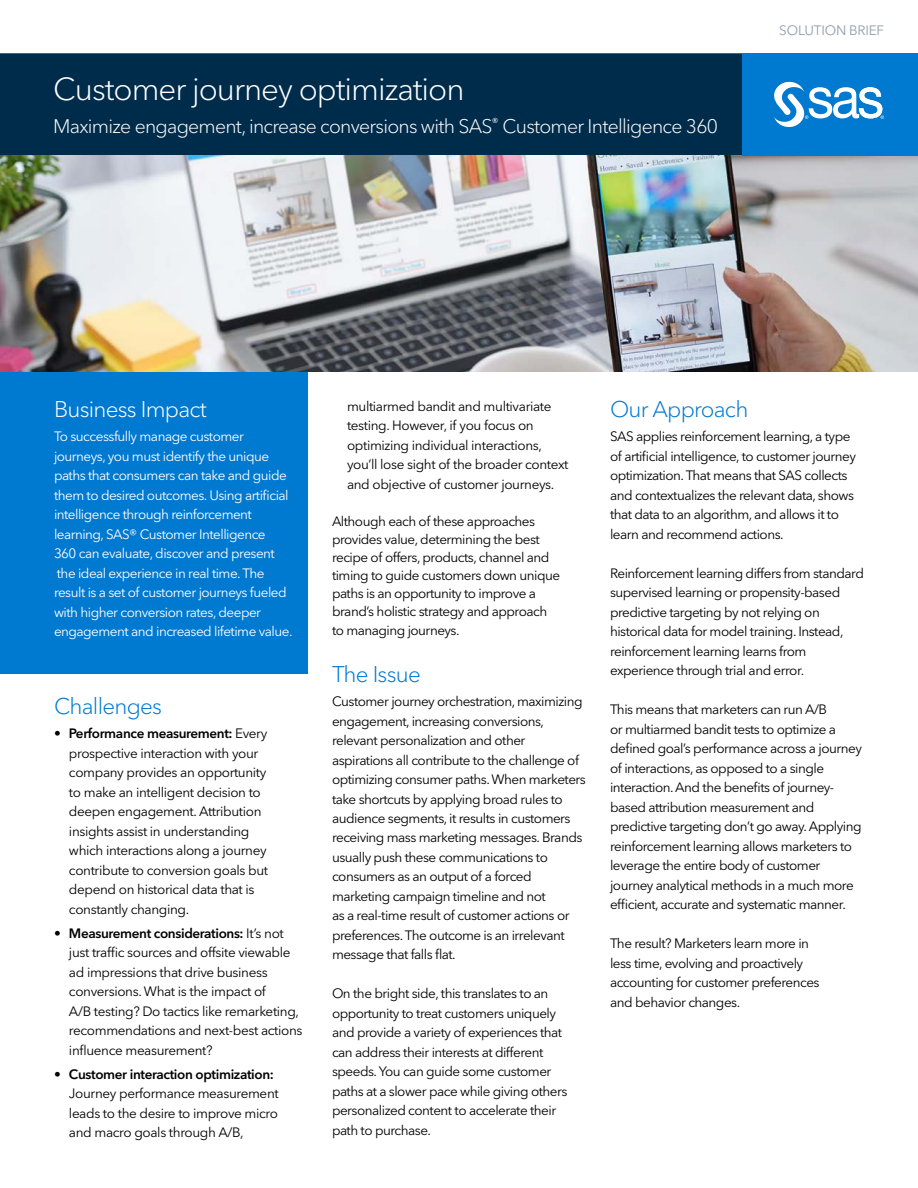
<style>
.page{position:relative;width:918px;height:1188px;background:#fff}
.page>*{position:absolute;margin:0;border:0;box-sizing:border-box;transform-origin:0 0}
.t1{font:300 31.5px "Avenir Next W1 G";letter-spacing:-.03em;color:#fff}
.t2{font:300 22.5px "Avenir Next W1 G";letter-spacing:-.035em;color:#0079d1}
.t3{font:300 22.5px "Avenir Next W1 G";letter-spacing:-.035em;color:#fff}
.t4{font:300 19.5px "Avenir Next W1 G";letter-spacing:-.04em;color:#fff}
.t5{font:13.5px/19.5px "Avenir Next W1 G";letter-spacing:-.035em;color:#000}
.t6{font:13.5px/19.5px "Avenir Next W1 G";letter-spacing:-.04em;color:#fff}
.t7{font:600 13.5px "Avenir Next W1 G";letter-spacing:-.03em;color:#000}
.t8{font:13.5px "Avenir Next W1 G";letter-spacing:-.015em;color:#8e9dad}
.s1{font-weight:600}
</style>
<div class="page">
<div style="left:0;top:372px;width:308px;height:302px;background:#0079d1"></div>
<div style="left:0;top:54px;width:750px;height:101px;background:#002c4b"></div>
<div style="left:0;top:53px;width:751px;height:103px;border:2px solid #002c4b"></div>
<img style="left:0;top:156px;width:918px;height:216px">
<div style="left:742px;top:53px;width:176px;height:103px;background:#0079d1"></div>
<svg style="left:774px;top:81px;width:110px;height:46px"></svg>
<h1 class="t1" style="left:53px;top:70px;width:413px">Customer journey optimization</h1>
<h3 class="t4" style="left:53px;top:114px;width:666px">Maximize engagement, increase conversions with SAS<sup>®</sup> Customer Intelligence 360</h3>
<p class="t8" style="left:779px;top:22px;width:106px">SOLUTION BRIEF</p>
<h2 class="t3" style="left:54px;top:396px;width:154px">Business Impact</h2>
<p class="t6" style="left:54px;top:427px;width:240px">To successfully manage customer journeys, you must identify the unique paths that consumers can take and guide them to desired outcomes. Using artificial intelligence through reinforcement learning, SAS® Customer Intelligence<br>360 can evaluate, discover and present the ideal experience in real time. The result is a set of customer journeys fueled with higher conversion rates, deeper engagement and increased lifetime value.</p>
<h2 class="t2" style="left:54px;top:693px;width:109px">Challenges</h2>
<p class="t5" style="left:69px;top:724px;width:201px;text-indent:-15px"><span class="s1">• Performance measurement:</span> Every prospective interaction with your company provides an opportunity to make an intelligent decision to deepen engagement. Attribution insights assist in understanding which interactions along a journey contribute to conversion goals but depend on historical data that is constantly changing.</p>
<p class="t5" style="left:69px;top:923px;width:235px;text-indent:-15px"><span class="s1">• Measurement considerations:</span> It’s not just traffic sources and offsite viewable ad impressions that drive business conversions. What is the impact of<br>A/B testing? Do tactics like remarketing, recommendations and next-best actions influence measurement?</p>
<p class="t7" style="left:54px;top:1066px;width:221px">• Customer interaction optimization:</p>
<p class="t5" style="left:69px;top:1084px;width:211px;text-align:justify">Journey performance measurement leads to the desire to improve micro and macro goals through A/B,</p>
<p class="t5" style="left:347px;top:396px;width:223px">multiarmed bandit and multivariate testing. However, if you focus on optimizing individual interactions, you’ll lose sight of the broader context and objective of customer journeys.</p>
<p class="t5" style="left:332px;top:512px;width:230px;line-height:18px">Although each of these approaches provides value, determining the best recipe of offers, products, channel and timing to guide customers down unique paths is an opportunity to improve a brand’s holistic strategy and approach</p>
<p class="t5" style="left:332px;top:621px;width:129px">to managing journeys.</p>
<h2 class="t2" style="left:332px;top:661px;width:90px">The Issue</h2>
<p class="t5" style="left:332px;top:692px;width:255px">Customer journey orchestration, maximizing engagement, increasing conversions, relevant personalization and other aspirations all contribute to the challenge of optimizing consumer paths. When marketers take shortcuts by applying broad rules to audience segments, it results in customers receiving mass marketing messages. Brands usually push these communications to consumers as an output of a forced marketing campaign timeline and not<br>as a real-time result of customer actions or preferences. The outcome is an irrelevant message that falls flat.</p>
<p class="t5" style="left:332px;top:984px;width:237px">On the bright side, this translates to an opportunity to treat customers uniquely and provide a variety of experiences that can address their interests at different speeds. You can guide some customer paths at a slower pace while giving others personalized content to accelerate their path to purchase.</p>
<h2 class="t2" style="left:610px;top:396px;width:140px">Our Approach</h2>
<p class="t5" style="left:610px;top:427px;width:248px">SAS applies reinforcement learning, a type of artificial intelligence, to customer journey optimization. That means that SAS collects and contextualizes the relevant data, shows that data to an algorithm, and allows it to learn and recommend actions.</p>
<p class="t5" style="left:610px;top:563px;width:255px">Reinforcement learning differs from standard supervised learning or propensity-based predictive targeting by not relying on historical data for model training. Instead, reinforcement learning learns from experience through trial and error.</p>
<p class="t5" style="left:610px;top:700px;width:253px">This means that marketers can run A/B<br>or multiarmed bandit tests to optimize a defined goal’s performance across a journey of interactions, as opposed to a single interaction. And the benefits of journey&shy;based attribution measurement and predictive targeting don’t go away. Applying reinforcement learning allows marketers to leverage the entire body of customer journey analytical methods in a much more efficient, accurate and systematic manner.</p>
<p class="t5" style="left:610px;top:934px;width:211px">The result? Marketers learn more in less time, evolving and proactively accounting for customer preferences and behavior changes.</p>
</div>
